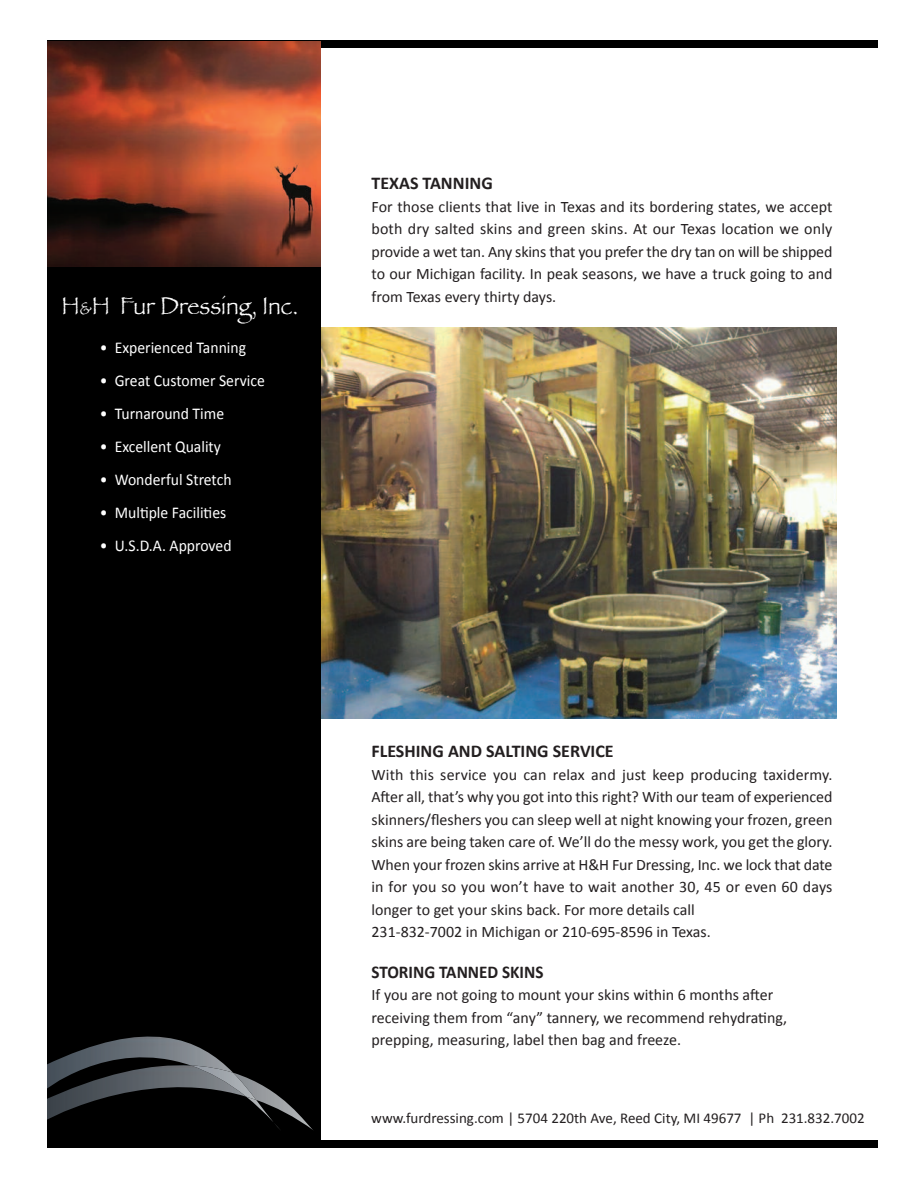
<style>
.page{position:relative;width:918px;height:1188px;background:#fff}
.page>*{position:absolute;margin:0;border:0;box-sizing:border-box;transform-origin:0 0}
.t1{font:25.5px "Papyrus";color:#fff;scale:.9 1}
.t2{font:700 18px "Calibri";color:#231f20}
.t3{font:700 18px "Calibri";color:#231f20;scale:.95 1}
.t4{font:16.5px "Calibri";color:#fff;scale:.95 1}
.t5{font:15.9px/22.5px "Calibri";color:#231f20}
.t6{font:15px "Calibri";color:#231f20}
.s1{font-size:18px}
</style>
<div class="page">
<img style="left:321px;top:327px;width:516px;height:391px">
<div style="left:321px;top:40px;width:556px;height:7px;background:#000"></div>
<div style="left:321px;top:1141px;width:556px;height:6px;background:#000"></div>
<div style="left:47px;top:40px;width:274px;height:1107px;background:#000"></div>
<img style="left:47px;top:41px;width:273px;height:226px">
<img style="left:233px;top:1073px;width:81px;height:58px">
<img style="left:47px;top:1092px;width:199px;height:32px">
<svg style="left:274px;top:1122px;width:7px;height:9px"></svg>
<img style="left:246px;top:1097px;width:28px;height:25px">
<img style="left:47px;top:1036px;width:186px;height:56px">
<img style="left:191px;top:1065px;width:65px;height:35px">
<h1 class="t1" style="left:62px;top:290px;width:264px">H<span class="s1">&amp;</span>H Fur Dressing, Inc.</h1>
<p class="t4" style="left:100px;top:337px;width:155px">• Experienced Tanning</p>
<p class="t4" style="left:100px;top:370px;width:175px">• Great Customer Service</p>
<p class="t4" style="left:100px;top:403px;width:132px">• Turnaround Time</p>
<p class="t4" style="left:100px;top:436px;width:129px">• Excellent Quality</p>
<p class="t4" style="left:100px;top:469px;width:140px">• Wonderful Stretch</p>
<p class="t4" style="left:100px;top:502px;width:135px">• Multiple Facilities</p>
<p class="t4" style="left:100px;top:535px;width:140px">• U.S.D.A. Approved</p>
<p class="t2" style="left:372px;top:172px;width:123px">TEXAS TANNING</p>
<p class="t5" style="left:371px;top:195px;width:463px;text-align:justify">For those clients that live in Texas and its bordering states, we accept both dry salted skins and green skins. At our Texas location we only provide a wet tan. Any skins that you prefer the dry tan on will be shipped to our Michigan facility. In peak seasons, we have a truck going to and from Texas every thirty days.</p>
<p class="t2" style="left:372px;top:740px;width:244px">FLESHING AND SALTING SERVICE</p>
<p class="t5" style="left:371px;top:763px;width:463px">With this service you can relax and just keep producing taxidermy.<br>After all, that’s why you got into this right? With our team of experienced skinners/fleshers you can sleep well at night knowing your frozen, green skins are being taken care of. We’ll do the messy work, you get the glory.<br>When your frozen skins arrive at H&amp;H Fur Dressing, Inc. we lock that date in for you so you won’t have to wait another 30, 45 or even 60 days longer to get your skins back. For more details call<br>231-832-7002 in Michigan or 210-695-8596 in Texas.</p>
<p class="t3" style="left:372px;top:961px;width:183px">STORING TANNED SKINS</p>
<p class="t5" style="left:372px;top:983px;width:417px">If you are not going to mount your skins within 6 months after receiving them from “any” tannery, we recommend rehydrating, prepping, measuring, label then bag and freeze.</p>
<p class="t6" style="left:371px;top:1109px;width:495px">www.furdressing.com | 5704 220th Ave, Reed City, MI 49677 | Ph 231.832.7002</p>
</div>
